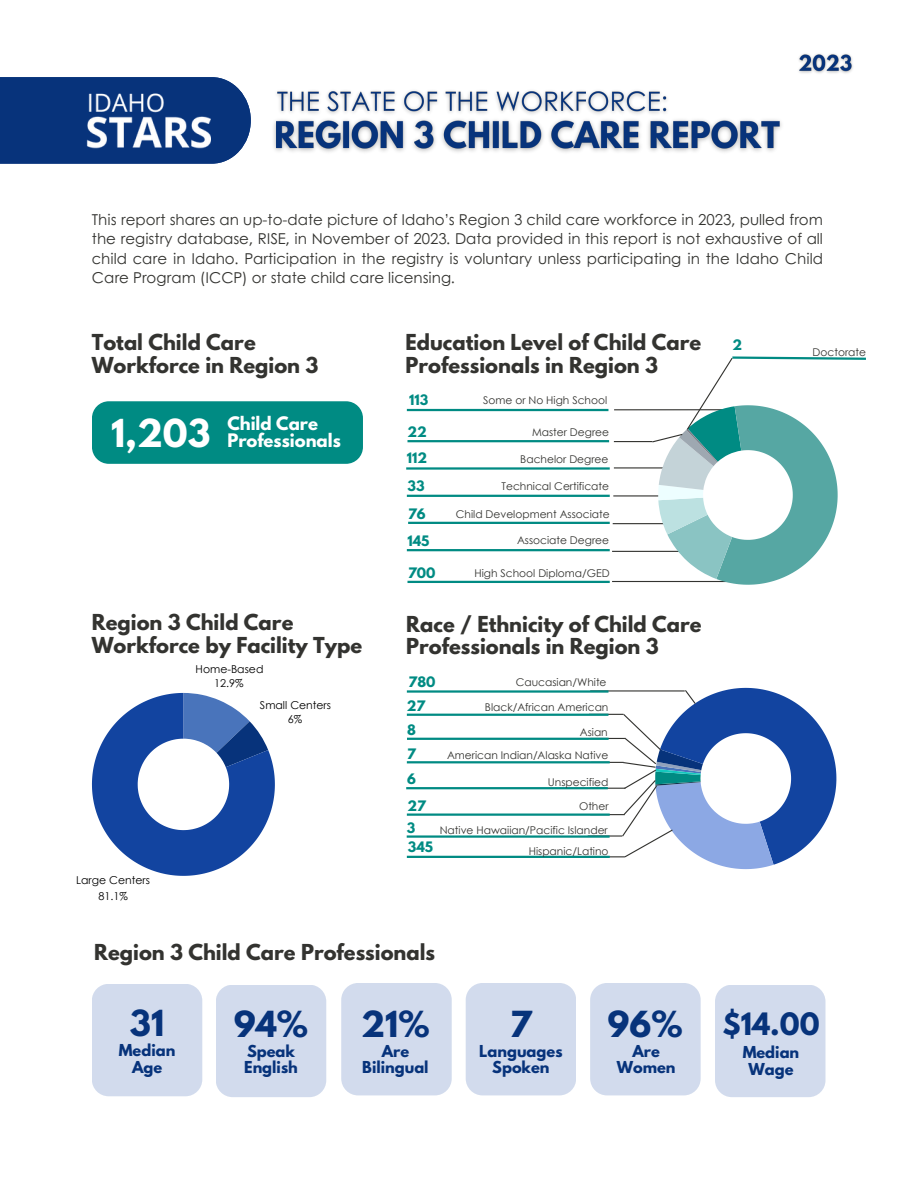
<style>
.page{position:relative;width:918px;height:1188px;background:#fff}
.page>*{position:absolute;margin:0;border:0;box-sizing:border-box;transform-origin:0 0}
.t1{font:700 34.2px "League Spartan";color:#fff}
.t2{font:700 31.8px "League Spartan";color:#07337b}
.t3{font:700 27.3px "League Spartan";color:#07337b}
.t4{font:700 19.5px/22.5px "League Spartan";color:#333330}
.t5{font:700 16.5px/16.8px "League Spartan";color:#fff}
.t6{font:15px/19.5px "Century Gothic";color:#333330;text-align:justify}
.t7{font:700 14.55px/17px "League Spartan";color:#07337b;text-align:center}
.t8{font:700 12.75px "League Spartan";color:#008b83}
.t9{font:10.8px/13.6px "Century Gothic";color:#000;text-align:center}
.t10{font:10.65px "Century Gothic";color:#333330}
</style>
<div class="page">
<svg style="left:92px;top:693px;width:183px;height:183px"></svg>
<div style="left:92px;top:984px;width:110px;height:112px;background:#d2dbed;border-radius:17px"></div>
<div style="left:466px;top:983px;width:110px;height:112px;background:#d2dbed;border-radius:17px"></div>
<div style="left:216px;top:985px;width:110px;height:112px;background:#d2dbed;border-radius:17px"></div>
<div style="left:341px;top:983px;width:111px;height:112px;background:#d2dbed;border-radius:17px"></div>
<div style="left:590px;top:983px;width:111px;height:112px;background:#d2dbed;border-radius:17px"></div>
<div style="left:715px;top:985px;width:111px;height:112px;background:#d2dbed;border-radius:17px"></div>
<div style="left:92px;top:401px;width:271px;height:63px;background:#008b83;border-radius:17px"></div>
<hr style="left:407px;top:495px;width:203px;height:2px;background:#008b83">
<hr style="left:407px;top:440px;width:202px;height:2px;background:#008b83">
<hr style="left:406px;top:467px;width:204px;height:3px;background:#008b83">
<hr style="left:407px;top:581px;width:203px;height:2px;background:#008b83">
<hr style="left:408px;top:522px;width:202px;height:2px;background:#008b83">
<hr style="left:407px;top:549px;width:203px;height:2px;background:#008b83">
<hr style="left:612px;top:581px;width:119px;height:1px;background:#333330">
<hr style="left:612px;top:551px;width:86px;height:1px;background:#333330">
<hr style="left:613px;top:523px;width:69px;height:1px;background:#333330">
<hr style="left:613px;top:495px;width:69px;height:2px;background:#333330">
<hr style="left:614px;top:467px;width:69px;height:1px;background:#333330">
<hr style="left:614px;top:441px;width:38px;height:1px;background:#333330">
<hr style="left:614px;top:409px;width:111px;height:1px;background:#333330">
<hr style="left:407px;top:409px;width:201px;height:2px;background:#008b83">
<hr style="left:588px;top:835px;width:34px;height:2px;background:#333330">
<hr style="left:407px;top:835px;width:203px;height:3px;background:#008b83">
<hr style="left:590px;top:690px;width:95px;height:2px;background:#333330">
<hr style="left:407px;top:690px;width:201px;height:3px;background:#008b83">
<hr style="left:590px;top:814px;width:35px;height:1px;background:#333330">
<hr style="left:589px;top:714px;width:34px;height:1px;background:#333330">
<hr style="left:590px;top:788px;width:35px;height:1px;background:#333330">
<hr style="left:590px;top:738px;width:35px;height:1px;background:#333330">
<hr style="left:591px;top:762px;width:33px;height:1px;background:#333330">
<hr style="left:407px;top:761px;width:203px;height:2px;background:#008b83">
<hr style="left:407px;top:714px;width:201px;height:2px;background:#008b83">
<hr style="left:407px;top:738px;width:202px;height:2px;background:#008b83">
<hr style="left:406px;top:787px;width:202px;height:2px;background:#008b83">
<hr style="left:407px;top:814px;width:203px;height:2px;background:#008b83">
<hr style="left:590px;top:856px;width:35px;height:1px;background:#333330">
<hr style="left:407px;top:856px;width:203px;height:2px;background:#008b83">
<svg style="left:0;top:77px;width:251px;height:87px;background:#174083"></svg>
<img style="left:273px;top:119px;width:509px;height:33px">
<img style="left:82px;top:77px;width:128px;height:81px">
<img style="left:273px;top:90px;width:402px;height:30px">
<img style="left:799px;top:54px;width:54px;height:19px">
<svg style="left:644px;top:356px;width:222px;height:229px"></svg>
<svg style="left:621px;top:687px;width:216px;height:183px"></svg>
<p class="t6" style="left:92px;top:209px;width:733px">This report shares an up-to-date picture of Idaho’s Region 3 child care workforce in 2023, pulled from the registry database, RISE, in November of 2023. Data provided in this report is not exhaustive of all child care in Idaho. Participation in the registry is voluntary unless participating in the Idaho Child Care Program (ICCP) or state child care licensing.</p>
<p class="t4" style="left:92px;top:334px;width:228px">Total Child Care<br>Workforce in Region 3</p>
<p class="t1" style="left:111px;top:416px;width:101px">1,203</p>
<p class="t5" style="left:227px;top:418px;width:115px">Child Care<br>Professionals</p>
<h6 class="t4" style="left:92px;top:614px;width:272px">Region 3 Child Care<br>Workforce by Facility Type</h6>
<p class="t9" style="left:196px;top:662px;width:69px">Home-Based<br>12.9%</p>
<p class="t9" style="left:260px;top:698px;width:73px">Small Centers<br>6%</p>
<p class="t9" style="left:76px;top:872px;width:75px;line-height:15.8px">Large Centers<br>81.1%</p>
<p class="t4" style="left:406px;top:334px;width:297px">Education Level of Child Care<br>Professionals in Region 3</p>
<p class="t8" style="left:409px;top:393px;width:21px">113</p>
<p class="t10" style="left:483px;top:394px;width:126px">Some or No High School</p>
<p class="t8" style="left:407px;top:426px;width:21px">22</p>
<p class="t8" style="left:407px;top:452px;width:22px">112</p>
<p class="t10" style="left:520px;top:452px;width:90px">Bachelor Degree</p>
<h6 class="t10" style="left:532px;top:425px;width:79px">Master Degree</h6>
<p class="t8" style="left:407px;top:479px;width:19px">33</p>
<p class="t10" style="left:502px;top:479px;width:109px">Technical Certificate</p>
<p class="t8" style="left:408px;top:508px;width:19px">76</p>
<p class="t8" style="left:407px;top:534px;width:24px">145</p>
<p class="t10" style="left:517px;top:534px;width:94px">Associate Degree</p>
<p class="t10" style="left:456px;top:507px;width:155px">Child Development Associate</p>
<p class="t8" style="left:408px;top:566px;width:29px">700</p>
<p class="t10" style="left:475px;top:566px;width:137px">High School Diploma/GED</p>
<p class="t4" style="left:406px;top:615px;width:297px">Race / Ethnicity of Child Care<br>Professionals in Region 3</p>
<p class="t8" style="left:409px;top:675px;width:28px">780</p>
<p class="t10" style="left:516px;top:676px;width:92px">Caucasian/White</p>
<p class="t8" style="left:407px;top:699px;width:20px">27</p>
<p class="t8" style="left:407px;top:724px;width:10px">8</p>
<p class="t10" style="left:580px;top:725px;width:29px">Asian</p>
<p class="t10" style="left:485px;top:701px;width:125px">Black/African American</p>
<h6 class="t8" style="left:407px;top:747px;width:10px">7</h6>
<p class="t10" style="left:447px;top:748px;width:163px">American Indian/Alaska Native</p>
<h2 class="t8" style="left:407px;top:772px;width:10px">6</h2>
<p class="t10" style="left:548px;top:775px;width:62px">Unspecified</p>
<p class="t8" style="left:408px;top:799px;width:20px">27</p>
<p class="t10" style="left:579px;top:799px;width:31px">Other</p>
<h2 class="t8" style="left:407px;top:821px;width:10px">3</h2>
<p class="t8" style="left:408px;top:840px;width:27px">345</p>
<p class="t10" style="left:529px;top:844px;width:81px">Hispanic/Latino</p>
<h2 class="t10" style="left:440px;top:823px;width:170px">Native Hawaiian/Pacific Islander</h2>
<p class="t4" style="left:94px;top:943px;width:343px">Region 3 Child Care Professionals</p>
<p class="t2" style="left:130px;top:1007px;width:36px">31</p>
<p class="t2" style="left:361px;top:1008px;width:70px">21%</p>
<p class="t7" style="left:119px;top:1043px;width:58px">Median</p>
<p class="t7" style="left:132px;top:1060px;width:32px">Age</p>
<h6 class="t2" style="left:234px;top:1008px;width:76px">94%</h6>
<h6 class="t7" style="left:244px;top:1044px;width:55px;text-align:left">Speak<br>English</h6>
<p class="t7" style="left:382px;top:1044px;width:29px">Are</p>
<p class="t7" style="left:362px;top:1061px;width:68px">Bilingual</p>
<h2 class="t2" style="left:510px;top:1008px;width:23px">7</h2>
<p class="t7" style="left:479px;top:1044px;width:85px">Languages<br>Spoken</p>
<p class="t2" style="left:608px;top:1008px;width:77px">96%</p>
<p class="t7" style="left:632px;top:1044px;width:29px">Are</p>
<p class="t7" style="left:617px;top:1061px;width:60px">Women</p>
<p class="t8" style="left:732px;top:339px;width:11px">2</p>
<p class="t10" style="left:813px;top:345px;width:55px">Doctorate</p>
<p class="t3" style="left:722px;top:1010px;width:99px">$14.00</p>
<p class="t7" style="left:743px;top:1046px;width:58px">Median</p>
<p class="t7" style="left:748px;top:1063px;width:47px">Wage</p>
</div>
